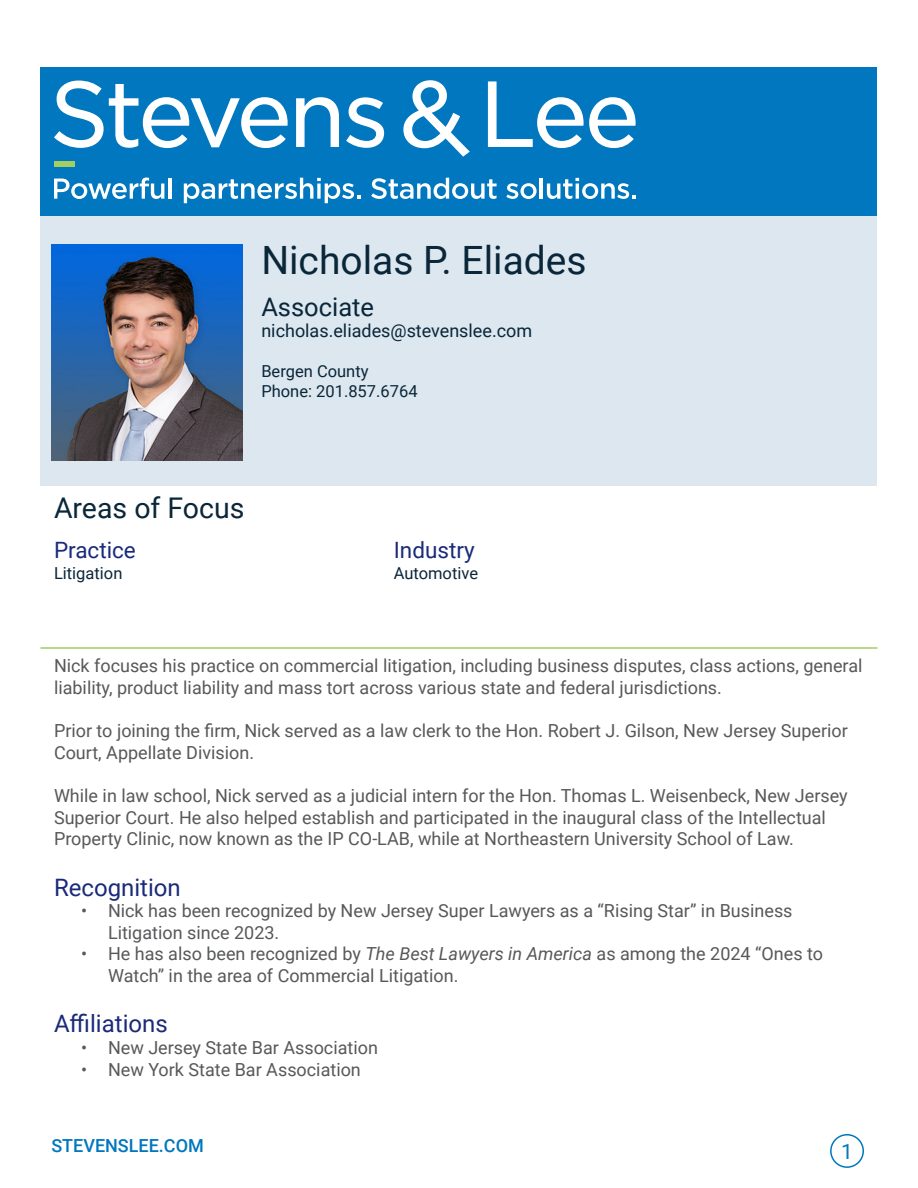
<style>
.page{position:relative;width:918px;height:1188px;background:#fff}
.page>*{position:absolute;margin:0;border:0;box-sizing:border-box;transform-origin:0 0}
.t1{font:39px "Roboto";color:#0a2639}
.t2{font:28.5px "Roboto";color:#0a2639}
.t3{font:25.5px "Roboto";color:#0a2639}
.t4{font:24px "Roboto";color:#1a2a7a}
.t5{font:22.5px "Roboto";color:#1a2a7a}
.t6{font:21px "Roboto";color:#0077bf}
.t7{font:18px/21.6px "Roboto";color:#57585a}
.t8{font:18px "Roboto";color:#0a2639}
.t9{font:500 18px "Roboto";color:#0077bf}
.t10{font:16.5px/19.8px "Roboto";color:#0a2639}
.s1{font-style:italic}
</style>
<div class="page">
<div style="left:830px;top:1134px;width:34px;height:34px;border:2px solid #0077bf;border-radius:50%"></div>
<div style="left:40px;top:68px;width:838px;height:148px;background:#0077bf"></div>
<svg style="left:54px;top:81px;width:234px;height:67px"></svg>
<svg style="left:296px;top:97px;width:43px;height:50px"></svg>
<svg style="left:346px;top:97px;width:38px;height:51px"></svg>
<svg style="left:488px;top:81px;width:148px;height:67px"></svg>
<svg style="left:403px;top:80px;width:67px;height:77px"></svg>
<svg style="left:54px;top:178px;width:110px;height:21px"></svg>
<hr style="left:168px;top:178px;width:4px;height:21px;background:#fff">
<svg style="left:184px;top:178px;width:176px;height:25px"></svg>
<svg style="left:371px;top:178px;width:126px;height:21px"></svg>
<svg style="left:506px;top:183px;width:31px;height:16px"></svg>
<hr style="left:540px;top:178px;width:3px;height:21px;background:#fff">
<svg style="left:547px;top:178px;width:89px;height:21px"></svg>
<div style="left:40px;top:216px;width:838px;height:270px;background:#dce7ef"></div>
<div style="left:54px;top:161px;width:21px;height:5px;background:#a2cf5f"></div>
<hr style="left:40px;top:647px;width:838px;height:2px;background:#a2cf5f">
<img style="left:52px;top:244px;width:191px;height:216px">
<p class="t1" style="left:261px;top:233px;width:327px">Nicholas P. Eliades</p>
<p class="t3" style="left:261px;top:289px;width:114px">Associate</p>
<p class="t8" style="left:261px;top:318px;width:272px">nicholas.eliades@stevenslee.com</p>
<p class="t10" style="left:261px;top:361px;width:158px">Bergen County<br>Phone: 201.857.6764</p>
<p class="t2" style="left:54px;top:488px;width:192px">Areas of Focus</p>
<p class="t5" style="left:54px;top:535px;width:83px">Practice</p>
<p class="t5" style="left:394px;top:535px;width:83px">Industry</p>
<p class="t10" style="left:54px;top:563px;width:70px">Litigation</p>
<p class="t10" style="left:394px;top:563px;width:86px">Automotive</p>
<p class="t7" style="left:54px;top:654px;width:810px">Nick focuses his practice on commercial litigation, including business disputes, class actions, general liability, product liability and mass tort across various state and federal jurisdictions.</p>
<p class="t7" style="left:54px;top:719px;width:795px">Prior to joining the firm, Nick served as a law clerk to the Hon. Robert J. Gilson, New Jersey Superior<br>Court, Appellate Division.</p>
<p class="t7" style="left:54px;top:784px;width:795px">While in law school, Nick served as a judicial intern for the Hon. Thomas L. Weisenbeck, New Jersey<br>Superior Court. He also helped establish and participated in the inaugural class of the Intellectual<br>Property Clinic, now known as the IP CO-LAB, while at Northeastern University School of Law.</p>
<p class="t4" style="left:54px;top:870px;width:128px">Recognition</p>
<p class="t7" style="left:108px;top:899px;width:686px;text-indent:-27px">• Nick has been recognized by New Jersey Super Lawyers as a “Rising Star” in Business<br>Litigation since 2023.</p>
<p class="t7" style="left:108px;top:942px;width:716px;text-indent:-27px">• He has also been recognized by <span class="s1">The Best Lawyers in America</span> as among the 2024 “Ones to<br>Watch” in the area of Commercial Litigation.</p>
<p class="t4" style="left:54px;top:1007px;width:115px">Affiliations</p>
<p class="t7" style="left:81px;top:1036px;width:298px">• New Jersey State Bar Association</p>
<p class="t7" style="left:81px;top:1058px;width:281px">• New York State Bar Association</p>
<p class="t9" style="left:51px;top:1133px;width:154px">STEVENSLEE.COM</p>
<p class="t6" style="left:841px;top:1137px;width:13px">1</p>
</div>
